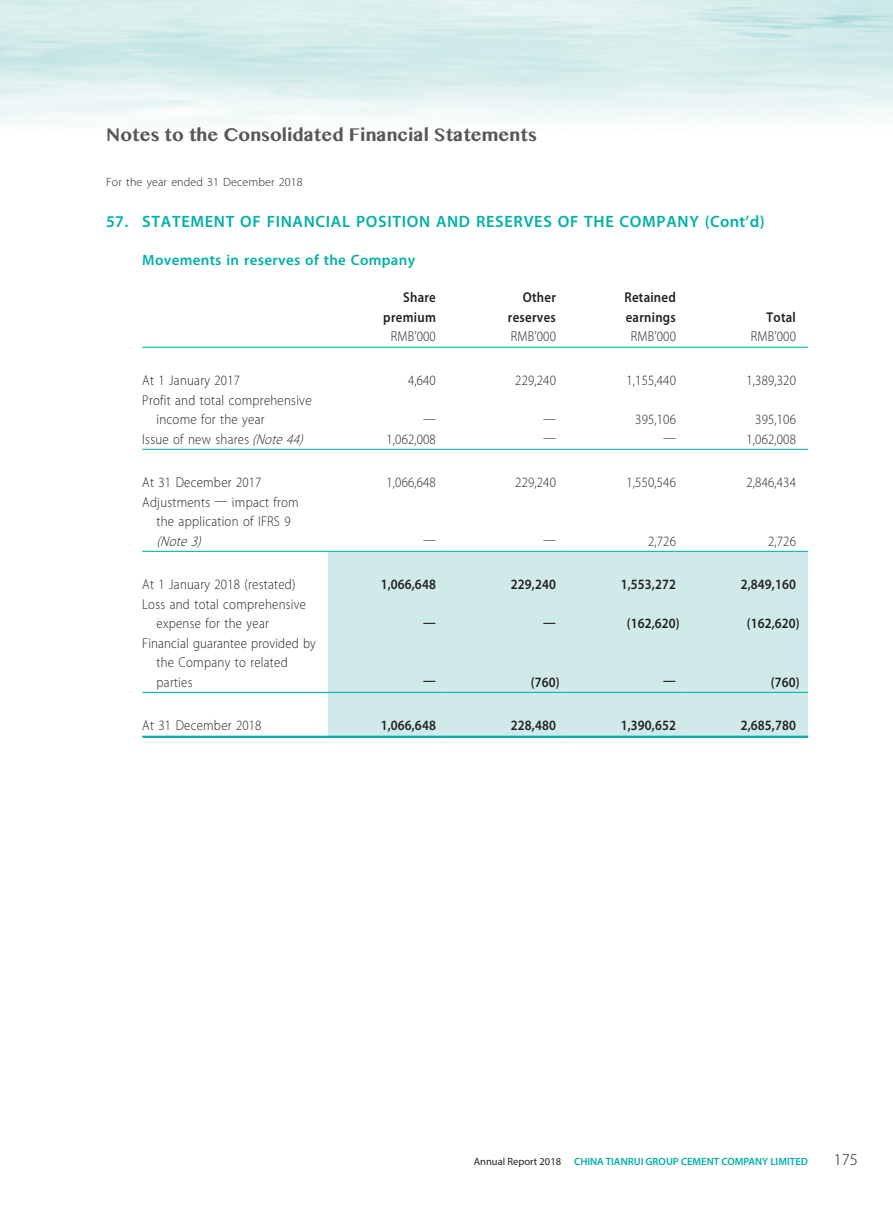
<style>
.page{position:relative;width:893px;height:1212px;background:#fff}
.page>*{position:absolute;margin:0;border:0;box-sizing:border-box;transform-origin:0 0}
.t1{font:700 18px "Myanmar MN";color:#57585a}
._03_H1{font:600 16.5px "Myriad Pro";letter-spacing:.04em;color:#00b0a9}
.t2{font:300 16.5px "Myriad Pro";color:#231f20}
._04___H2{font:600 15px "Myriad Pro";letter-spacing:.02em;color:#00b0a9}
._15_Table_Stub{font:300 14.25px/19.5px "Myriad Pro";letter-spacing:.02em;color:#231f20;scale:.9 1}
._01_Body_Text{font:600 14.25px "Myriad Pro";letter-spacing:.01em;color:#231f20;scale:.9 1}
._01_Body_Text-2{font:300 14.25px "Myriad Pro";letter-spacing:.01em;color:#231f20;scale:.9 1}
.t3{font:300 12px "Myriad Pro";letter-spacing:.01em;color:#231f20}
.t4{font:600 10.5px "Myriad Pro";color:#00b0a9}
.s1{font-style:italic}
.s2{font-weight:400;color:#231f20}
</style>
<div class="page">
<div style="left:328px;top:552px;width:480px;height:184px;background:#d0eaea"></div>
<hr style="left:142px;top:347px;width:186px;height:1px;background:#00b0a9">
<hr style="left:328px;top:347px;width:120px;height:1px;background:#00b0a9">
<hr style="left:448px;top:347px;width:120px;height:1px;background:#00b0a9">
<hr style="left:568px;top:347px;width:120px;height:1px;background:#00b0a9">
<hr style="left:688px;top:347px;width:120px;height:1px;background:#00b0a9">
<hr style="left:142px;top:449px;width:186px;height:1px;background:#00b0a9">
<hr style="left:328px;top:449px;width:120px;height:1px;background:#00b0a9">
<hr style="left:448px;top:449px;width:120px;height:1px;background:#00b0a9">
<hr style="left:568px;top:449px;width:120px;height:1px;background:#00b0a9">
<hr style="left:688px;top:449px;width:120px;height:1px;background:#00b0a9">
<hr style="left:142px;top:551px;width:186px;height:1px;background:#00b0a9">
<hr style="left:328px;top:551px;width:120px;height:1px;background:#00b0a9">
<hr style="left:448px;top:551px;width:120px;height:1px;background:#00b0a9">
<hr style="left:568px;top:551px;width:120px;height:1px;background:#00b0a9">
<hr style="left:688px;top:551px;width:120px;height:1px;background:#00b0a9">
<hr style="left:142px;top:692px;width:186px;height:1px;background:#00b0a9">
<hr style="left:328px;top:692px;width:120px;height:1px;background:#00b0a9">
<hr style="left:448px;top:692px;width:120px;height:1px;background:#00b0a9">
<hr style="left:568px;top:692px;width:120px;height:1px;background:#00b0a9">
<hr style="left:688px;top:692px;width:120px;height:1px;background:#00b0a9">
<hr style="left:142px;top:736px;width:186px;height:2px;background:#00b0a9">
<hr style="left:328px;top:736px;width:120px;height:2px;background:#00b0a9">
<hr style="left:448px;top:736px;width:120px;height:2px;background:#00b0a9">
<hr style="left:568px;top:736px;width:120px;height:2px;background:#00b0a9">
<hr style="left:688px;top:736px;width:120px;height:2px;background:#00b0a9">
<p class="t1" style="left:106px;top:124px;width:432px">Notes to the Consolidated Financial Statements</p>
<p class="t3" style="left:106px;top:175px;width:198px">For the year ended 31 December 2018</p>
<p class="_03_H1" style="left:106px;top:213px;width:660px">57. STATEMENT OF FINANCIAL POSITION AND RESERVES OF THE COMPANY (Cont’d)</p>
<p class="_04___H2" style="left:142px;top:251px;width:274px">Movements in reserves of the Company</p>
<p class="_01_Body_Text" style="left:403px;top:290px;width:38px">Share</p>
<p class="_01_Body_Text" style="left:383px;top:309px;width:60px">premium</p>
<p class="_01_Body_Text" style="left:523px;top:290px;width:38px">Other</p>
<p class="_01_Body_Text" style="left:508px;top:309px;width:55px">reserves</p>
<p class="_01_Body_Text" style="left:624px;top:290px;width:59px">Retained</p>
<p class="_01_Body_Text" style="left:626px;top:309px;width:57px">earnings</p>
<p class="_01_Body_Text" style="left:767px;top:309px;width:34px">Total</p>
<p class="_01_Body_Text-2" style="left:391px;top:329px;width:52px">RMB’000</p>
<p class="_01_Body_Text-2" style="left:511px;top:329px;width:52px">RMB’000</p>
<p class="_01_Body_Text-2" style="left:631px;top:329px;width:52px">RMB’000</p>
<p class="_01_Body_Text-2" style="left:751px;top:329px;width:52px">RMB’000</p>
<p class="_15_Table_Stub" style="left:142px;top:371px;width:110px">At 1 January 2017</p>
<p class="_01_Body_Text-2" style="left:408px;top:372px;width:32px">4,640</p>
<p class="_01_Body_Text-2" style="left:515px;top:372px;width:47px">229,240</p>
<p class="_01_Body_Text-2" style="left:626px;top:372px;width:56px">1,155,440</p>
<p class="_01_Body_Text-2" style="left:746px;top:372px;width:56px">1,389,320</p>
<p class="_15_Table_Stub" style="left:157px;top:390px;width:174px;text-indent:-14px">Profit and total comprehensive income for the year</p>
<p class="_01_Body_Text-2" style="left:423px;top:410px;width:16px">—</p>
<p class="_01_Body_Text-2" style="left:543px;top:410px;width:16px">—</p>
<p class="_01_Body_Text-2" style="left:635px;top:411px;width:47px">395,106</p>
<p class="_01_Body_Text-2" style="left:755px;top:411px;width:47px">395,106</p>
<p class="_15_Table_Stub" style="left:142px;top:429px;width:184px">Issue of new shares <span class="s1">(Note44)</span></p>
<p class="_01_Body_Text-2" style="left:386px;top:431px;width:56px">1,062,008</p>
<p class="_01_Body_Text-2" style="left:543px;top:429px;width:16px">—</p>
<p class="_01_Body_Text-2" style="left:663px;top:429px;width:16px">—</p>
<p class="_01_Body_Text-2" style="left:746px;top:431px;width:56px">1,062,008</p>
<p class="_15_Table_Stub" style="left:142px;top:473px;width:134px">At 31 December 2017</p>
<p class="_01_Body_Text-2" style="left:386px;top:474px;width:56px">1,066,648</p>
<p class="_01_Body_Text-2" style="left:515px;top:474px;width:47px">229,240</p>
<p class="_01_Body_Text-2" style="left:626px;top:474px;width:56px">1,550,546</p>
<p class="_01_Body_Text-2" style="left:746px;top:474px;width:56px">2,846,434</p>
<p class="_15_Table_Stub" style="left:157px;top:492px;width:160px;text-indent:-14px">Adjustments — impact from the application of IFRS 9 <span class="s1">(Note3)</span></p>
<p class="_01_Body_Text-2" style="left:423px;top:531px;width:16px">—</p>
<p class="_01_Body_Text-2" style="left:543px;top:531px;width:16px">—</p>
<p class="_01_Body_Text-2" style="left:648px;top:533px;width:32px">2,726</p>
<p class="_01_Body_Text-2" style="left:768px;top:533px;width:32px">2,726</p>
<p class="_15_Table_Stub" style="left:142px;top:575px;width:172px">At 1 January 2018 (restated)</p>
<p class="_01_Body_Text" style="left:381px;top:576px;width:63px">1,066,648</p>
<p class="_01_Body_Text" style="left:511px;top:576px;width:52px">229,240</p>
<p class="_01_Body_Text" style="left:621px;top:576px;width:63px">1,553,272</p>
<p class="_01_Body_Text" style="left:741px;top:576px;width:63px">2,849,160</p>
<p class="_15_Table_Stub" style="left:157px;top:594px;width:168px;text-indent:-14px">Loss and total comprehensive expense for the year</p>
<p class="_01_Body_Text" style="left:423px;top:614px;width:16px">—</p>
<p class="_01_Body_Text" style="left:543px;top:614px;width:16px">—</p>
<p class="_01_Body_Text" style="left:627px;top:615px;width:60px">(162,620)</p>
<p class="_01_Body_Text" style="left:747px;top:615px;width:60px">(162,620)</p>
<p class="_15_Table_Stub" style="left:157px;top:633px;width:179px;text-indent:-14px">Financial guarantee provided by the Company to related parties</p>
<p class="_01_Body_Text" style="left:423px;top:672px;width:16px">—</p>
<p class="_01_Body_Text" style="left:531px;top:674px;width:34px">(760)</p>
<p class="_01_Body_Text" style="left:663px;top:672px;width:16px">—</p>
<p class="_01_Body_Text" style="left:771px;top:674px;width:34px">(760)</p>
<p class="_15_Table_Stub" style="left:142px;top:716px;width:134px">At 31 December 2018</p>
<p class="_01_Body_Text" style="left:381px;top:717px;width:63px">1,066,648</p>
<p class="_01_Body_Text" style="left:511px;top:717px;width:52px">228,480</p>
<p class="_01_Body_Text" style="left:621px;top:717px;width:63px">1,390,652</p>
<p class="_01_Body_Text" style="left:741px;top:717px;width:63px">2,685,780</p>
<p class="t4" style="left:474px;top:1156px;width:336px"><span class="s2">Annual Report 2018</span> CHINA TIANRUI GROUP CEMENT COMPANY LIMITED</p>
<p class="t2" style="left:834px;top:1150px;width:26px">175</p>
</div>
